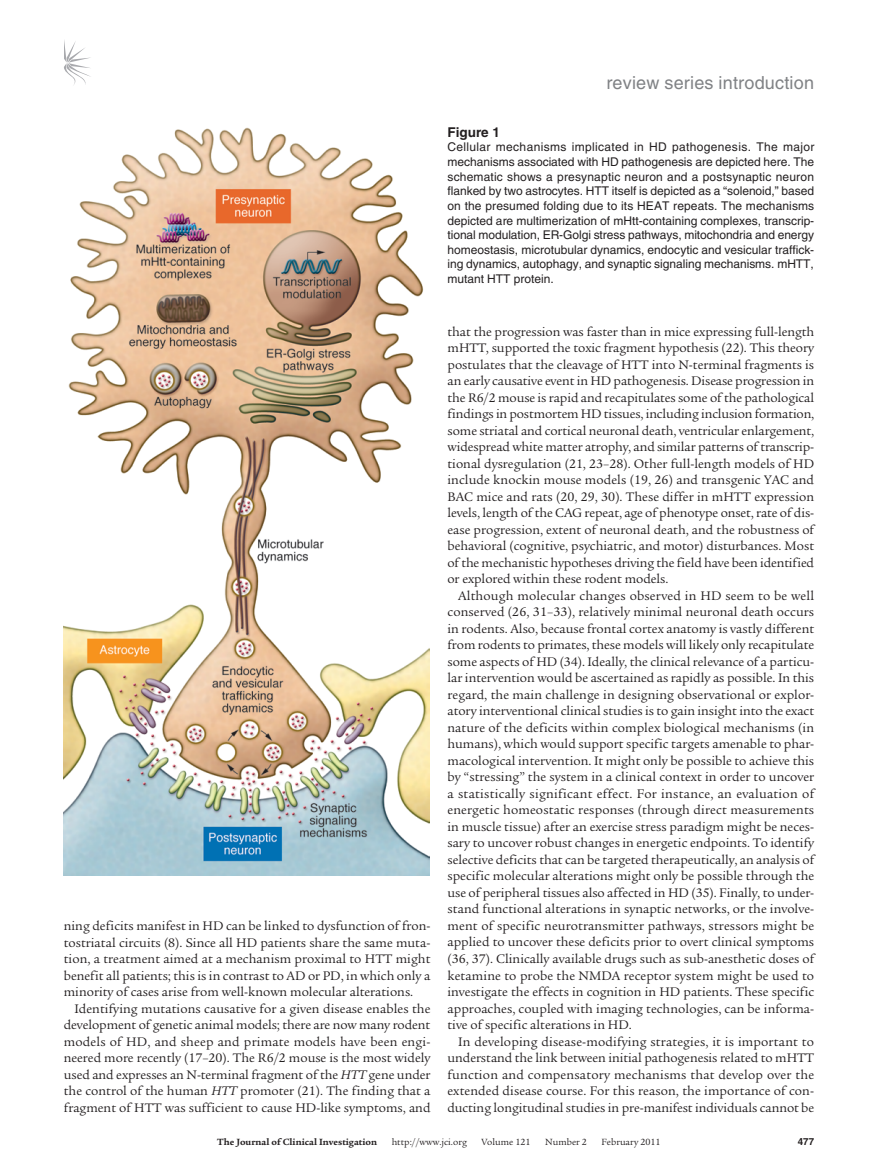
<style>
.page{position:relative;width:878px;height:1175px;background:#fff}
.page>*{position:absolute;margin:0;border:0;box-sizing:border-box;transform-origin:0 0}
.t1{font:18px "Helvetica LT Std";letter-spacing:.01em;color:#808285}
.t2{font:13.5px/16.5px "Legacy Serif Std";color:#231f20;text-align:justify}
.t3{font:700 13.5px "Helvetica LT Std";color:#231f20}
.t4{font:12px/14.7px "Helvetica LT Std";color:#231f20;text-align:justify}
.t5{font:9.75px "Legacy Serif Std";color:#231f20}
.t6{font:700 9.75px "Legacy Serif Std";color:#231f20}
.t7{font:700 9.75px "Helvetica LT Std";color:#231f20}
.s1{font-style:italic}
</style>
<div class="page">
<svg style="left:64px;top:40px;width:27px;height:45px"></svg>
<img style="left:64px;top:127px;width:366px;height:748px">
<h1 class="t1" style="left:606px;top:73px;width:209px">review series introduction</h1>
<p class="t2" style="left:64px;top:917px;width:368px">ning deficits manifest in HD can be linked to dysfunction of fron&shy;tostriatal circuits (8). Since all HD patients share the same muta&shy;tion, a treatment aimed at a mechanism proximal to HTT might benefit all patients; this is in contrast to AD or PD, in which only a minority of cases arise from well-known molecular alterations.</p>
<p class="t2" style="left:64px;top:1000px;width:368px;text-indent:11px">Identifying mutations causative for a given disease enables the development of genetic animal models; there are now many rodent models of HD, and sheep and primate models have been engi&shy;neered more recently (17–20). The R6/2 mouse is the most widely used and expresses an N-terminal fragment of the <span class="s1">HTT</span> gene under the control of the human <span class="s1">HTT</span> promoter (21). The finding that a fragment of HTT was sufficient to cause HD-like symptoms, and</p>
<p class="t3" style="left:447px;top:124px;width:54px">Figure 1</p>
<p class="t4" style="left:447px;top:140px;width:368px">Cellular mechanisms implicated in HD pathogenesis. The major mechanisms associated with HD pathogenesis are depicted here. The schematic shows a presynaptic neuron and a postsynaptic neuron flanked by two astrocytes. HTT itself is depicted as a “solenoid,” based on the presumed folding due to its HEAT repeats. The mechanisms depicted are multimerization of mHtt-containing complexes, transcrip&shy;tional modulation, ER-Golgi stress pathways, mitochondria and energy homeostasis, microtubular dynamics, endocytic and vesicular traffick&shy;ing dynamics, autophagy, and synaptic signaling mechanisms. mHTT, mutant HTT protein.</p>
<p class="t2" style="left:447px;top:323px;width:368px">that the progression was faster than in mice expressing full-length mHTT, supported the toxic fragment hypothesis (22). This theory postulates that the cleavage of HTT into N-terminal fragments is an early causative event in HD pathogenesis. Disease progression in the R6/2 mouse is rapid and recapitulates some of the pathological findings in postmortem HD tissues, including inclusion formation, some striatal and cortical neuronal death, ventricular enlargement, widespread white matter atrophy, and similar patterns of transcrip&shy;tional dysregulation (21, 23–28). Other full-length models of HD include knockin mouse models (19, 26) and transgenic YAC and BAC mice and rats (20, 29, 30). These differ in mHTT expression levels, length of the CAG repeat, age of phenotype onset, rate of dis&shy;ease progression, extent of neuronal death, and the robustness of behavioral (cognitive, psychiatric, and motor) disturbances. Most of the mechanistic hypotheses driving the field have been identified or explored within these rodent models.</p>
<p class="t2" style="left:447px;top:587px;width:368px;text-indent:11px">Although molecular changes observed in HD seem to be well conserved (26, 31–33), relatively minimal neuronal death occurs in rodents. Also, because frontal cortex anatomy is vastly different from rodents to primates, these models will likely only recapitulate some aspects of HD (34). Ideally, the clinical relevance of a particu&shy;lar intervention would be ascertained as rapidly as possible. In this regard, the main challenge in designing observational or explor&shy;atory interventional clinical studies is to gain insight into the exact nature of the deficits within complex biological mechanisms (in humans), which would support specific targets amenable to phar&shy;macological intervention. It might only be possible to achieve this by “stressing” the system in a clinical context in order to uncover a statistically significant effect. For instance, an evaluation of energetic homeostatic responses (through direct measurements in muscle tissue) after an exercise stress paradigm might be neces&shy;sary to uncover robust changes in energetic endpoints. To identify selective deficits that can be targeted therapeutically, an analysis of specific molecular alterations might only be possible through the use of peripheral tissues also affected in HD (35). Finally, to under&shy;stand functional alterations in synaptic networks, or the involve&shy;ment of specific neurotransmitter pathways, stressors might be applied to uncover these deficits prior to overt clinical symptoms (36, 37). Clinically available drugs such as sub-anesthetic doses of ketamine to probe the NMDA receptor system might be used to investigate the effects in cognition in HD patients. These specific approaches, coupled with imaging technologies, can be informa&shy;tive of specific alterations in HD.</p>
<p class="t2" style="left:447px;top:1033px;width:368px;text-indent:11px">In developing disease-modifying strategies, it is important to understand the link between initial pathogenesis related to mHTT function and compensatory mechanisms that develop over the extended disease course. For this reason, the importance of con&shy;ducting longitudinal studies in pre-manifest individuals cannot be</p>
<p class="t6" style="left:217px;top:1135px;width:161px">The Journal of Clinical Investigation</p>
<p class="t5" style="left:391px;top:1136px;width:77px">http://www.jci.org</p>
<p class="t5" style="left:481px;top:1136px;width:50px">Volume 121</p>
<p class="t5" style="left:545px;top:1136px;width:43px">Number 2</p>
<p class="t5" style="left:601px;top:1136px;width:61px">February 2011</p>
<p class="t7" style="left:797px;top:1135px;width:18px">477</p>
</div>
